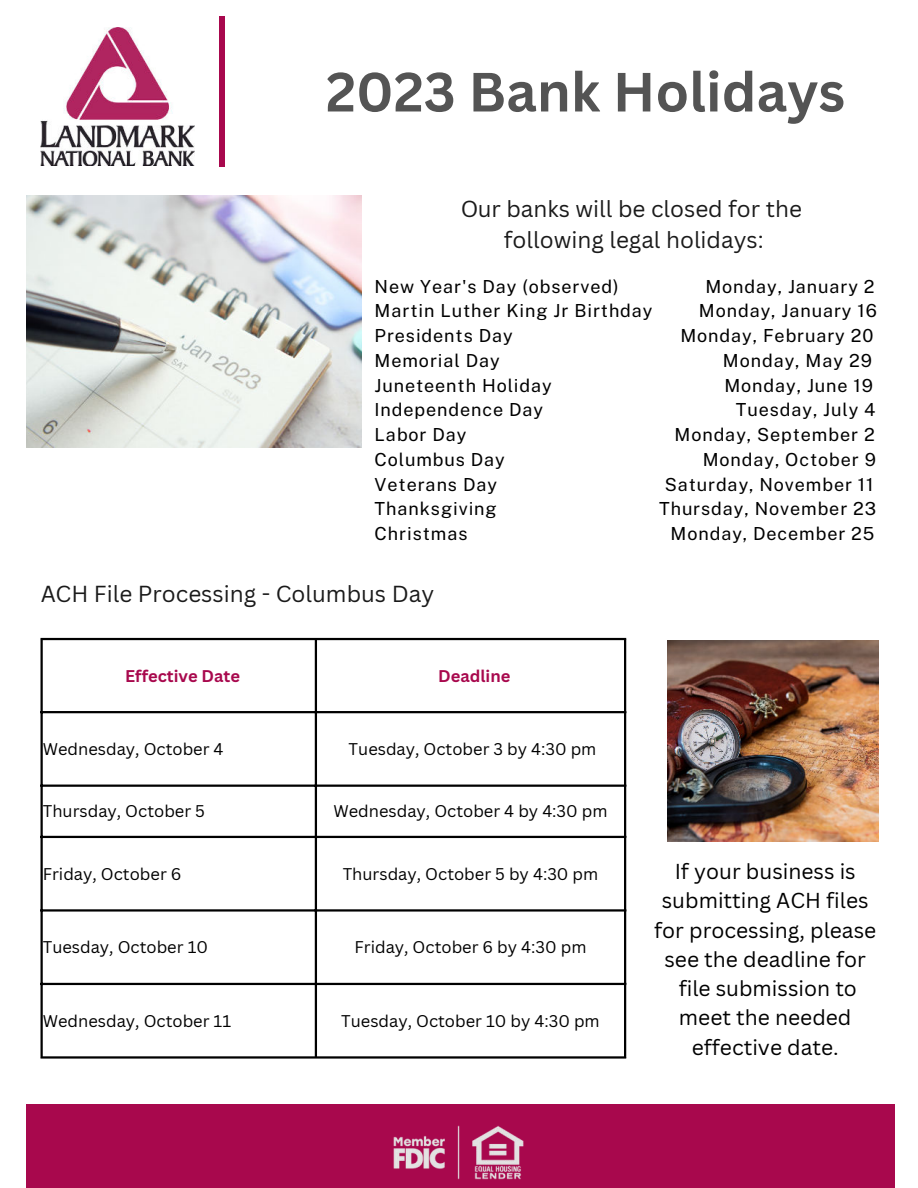
<style>
.page{position:relative;width:918px;height:1188px;background:#fff}
.page>*{position:absolute;margin:0;border:0;box-sizing:border-box;transform-origin:0 0}
.t1{font:700 54px "Canva Sans";color:#545454}
.t2{font:22.5px/31.5px "Canva Sans";color:#000;text-align:center}
.t3{font:21px/29.2px "Canva Sans";color:#000;text-align:center}
.t4{font:18px "Public Sans";letter-spacing:.05em;color:#000}
.t5{font:16.5px "Canva Sans";color:#000}
.t6{font:700 16.5px "Canva Sans";color:#a8084d}
</style>
<div class="page">
<img style="left:668px;top:641px;width:210px;height:200px">
<hr style="left:220px;top:17px;width:4px;height:150px;background:#a8084d">
<img style="left:26px;top:195px;width:336px;height:252px">
<div style="left:26px;top:1104px;width:869px;height:84px;background:#a8084d"></div>
<img style="left:41px;top:27px;width:154px;height:138px">
<img style="left:393px;top:1125px;width:131px;height:55px">
<hr style="left:41px;top:640px;width:2px;height:416px;background:#000">
<hr style="left:315px;top:640px;width:2px;height:416px;background:#000">
<hr style="left:624px;top:640px;width:2px;height:416px;background:#000">
<hr style="left:41px;top:638px;width:585px;height:2px;background:#000">
<hr style="left:41px;top:711px;width:585px;height:2px;background:#000">
<hr style="left:41px;top:785px;width:585px;height:2px;background:#000">
<hr style="left:41px;top:836px;width:585px;height:2px;background:#000">
<hr style="left:41px;top:909px;width:585px;height:3px;background:#000">
<hr style="left:41px;top:983px;width:585px;height:2px;background:#000">
<hr style="left:41px;top:1056px;width:585px;height:3px;background:#000">
<h1 class="t1" style="left:326px;top:60px;width:521px">2023 Bank Holidays</h1>
<p class="t2" style="left:460px;top:193px;width:343px">Our banks will be closed for the following legal holidays:</p>
<p class="t4" style="left:375px;top:273px;width:246px">New Year's Day (observed)</p>
<p class="t4" style="left:705px;top:273px;width:171px">Monday, January 2</p>
<p class="t4" style="left:375px;top:298px;width:279px">Martin Luther King Jr Birthday</p>
<p class="t4" style="left:699px;top:298px;width:179px">Monday, January 16</p>
<p class="t4" style="left:375px;top:323px;width:140px">Presidents Day</p>
<p class="t4" style="left:680px;top:323px;width:195px">Monday, February 20</p>
<p class="t4" style="left:375px;top:347px;width:127px">Memorial Day</p>
<p class="t4" style="left:723px;top:347px;width:150px">Monday, May 29</p>
<p class="t4" style="left:375px;top:372px;width:179px">Juneteenth Holiday</p>
<p class="t4" style="left:724px;top:372px;width:150px">Monday, June 19</p>
<p class="t4" style="left:375px;top:397px;width:170px">Independence Day</p>
<p class="t4" style="left:736px;top:397px;width:141px">Tuesday, July 4</p>
<p class="t4" style="left:375px;top:422px;width:93px">Labor Day</p>
<p class="t4" style="left:675px;top:422px;width:202px">Monday, September 2</p>
<p class="t4" style="left:375px;top:446px;width:132px">Columbus Day</p>
<p class="t4" style="left:703px;top:446px;width:175px">Monday, October 9</p>
<p class="t4" style="left:375px;top:471px;width:124px">Veterans Day</p>
<p class="t4" style="left:665px;top:471px;width:210px">Saturday, November 11</p>
<p class="t4" style="left:375px;top:496px;width:124px">Thanksgiving</p>
<p class="t4" style="left:659px;top:496px;width:218px">Thursday, November 23</p>
<p class="t4" style="left:375px;top:521px;width:95px">Christmas</p>
<p class="t4" style="left:671px;top:521px;width:205px">Monday, December 25</p>
<p class="t2" style="left:41px;top:578px;width:395px">ACH File Processing - Columbus Day</p>
<p class="t6" style="left:125px;top:666px;width:117px">Effective Date</p>
<p class="t6" style="left:438px;top:666px;width:74px">Deadline</p>
<p class="t5" style="left:43px;top:739px;width:182px">Wednesday, October 4</p>
<p class="t5" style="left:349px;top:739px;width:249px">Tuesday, October 3 by 4:30 pm</p>
<p class="t5" style="left:43px;top:801px;width:164px">Thursday, October 5</p>
<p class="t5" style="left:333px;top:801px;width:276px">Wednesday, October 4 by 4:30 pm</p>
<p class="t5" style="left:43px;top:864px;width:140px">Friday, October 6</p>
<p class="t5" style="left:343px;top:864px;width:257px">Thursday, October 5 by 4:30 pm</p>
<p class="t5" style="left:43px;top:937px;width:167px">Tuesday, October 10</p>
<p class="t5" style="left:354px;top:937px;width:234px">Friday, October 6 by 4:30 pm</p>
<p class="t5" style="left:43px;top:1011px;width:190px">Wednesday, October 11</p>
<p class="t5" style="left:341px;top:1011px;width:260px">Tuesday, October 10 by 4:30 pm</p>
<p class="t3" style="left:654px;top:857px;width:224px">If your business is submitting ACH files for processing, please see the deadline for file submission to meet the needed effective date.</p>
</div>
